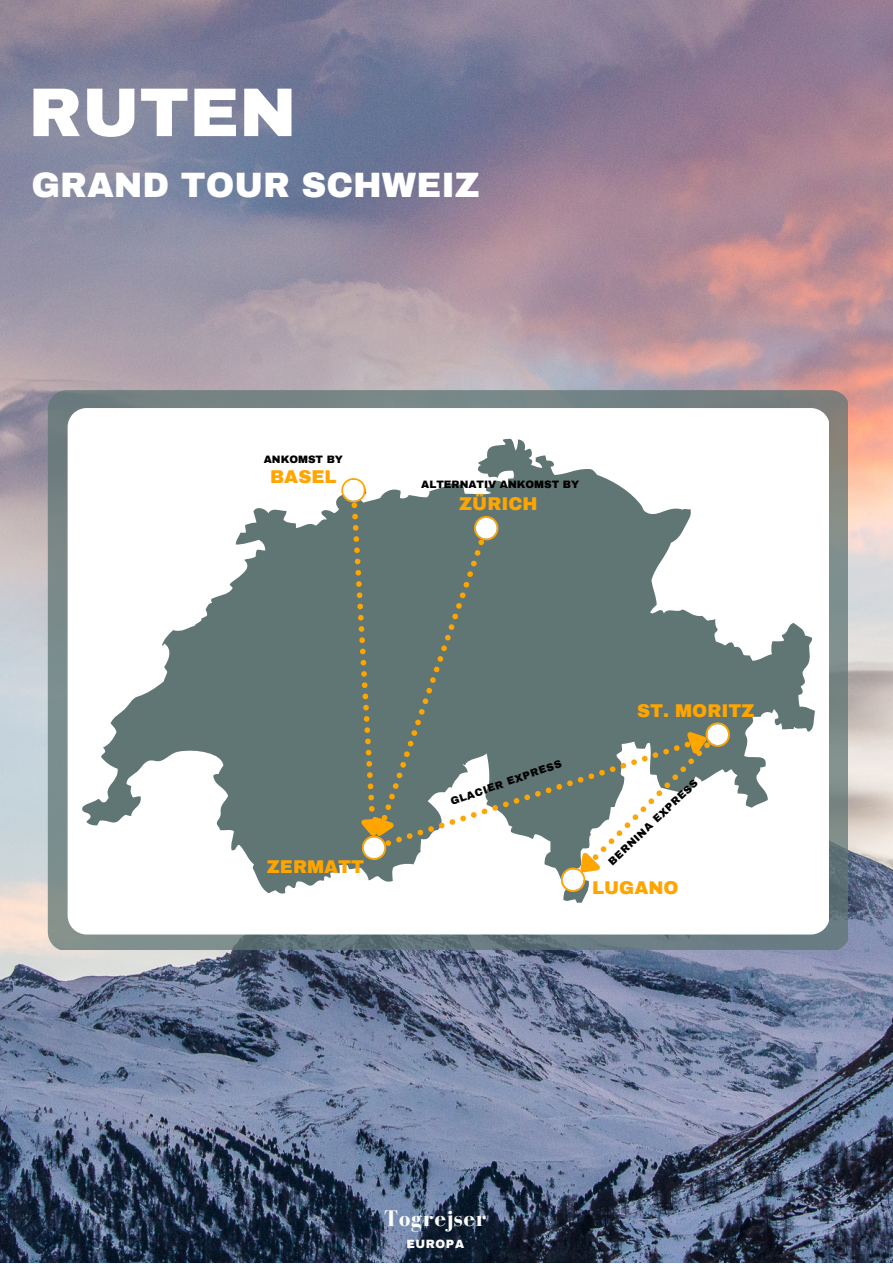
<style>
.page{position:relative;width:893px;height:1264px;background:#fff}
.page>*{position:absolute;margin:0;border:0;box-sizing:border-box;transform-origin:0 0}
.t1{font:900 69px "Archivo";color:#fff}
.t2{font:900 34.5px "Archivo";color:#fff}
.t3{font:700 23.25px "Bodoni FLF";letter-spacing:.04em;color:#fcfdfc}
.t4{font:900 18.15px "Archivo";color:#ffa500}
.t5{font:900 11.7px "Archivo";letter-spacing:.05em;color:#fcfdfc}
.t6{font:900 10.5px "Archivo";color:#000}
</style>
<div class="page">
<img style="left:0;top:0;width:892px;height:1262px">
<svg style="left:48px;top:390px;width:799px;height:559px;background:#788687"></svg>
<svg style="left:68px;top:408px;width:760px;height:526px"></svg>
<svg style="left:82px;top:439px;width:732px;height:464px"></svg>
<svg style="left:341px;top:478px;width:389px;height:414px"></svg>
<h1 class="t1" style="left:28px;top:75px;width:270px">RUTEN</h1>
<h2 class="t2" style="left:31px;top:167px;width:449px">GRAND TOUR SCHWEIZ</h2>
<p class="t6" style="left:264px;top:453px;width:81px">ANKOMST BY</p>
<h3 class="t4" style="left:270px;top:467px;width:68px">BASEL</h3>
<p class="t6" style="left:421px;top:478px;width:159px">ALTERNATIV ANKOMST BY</p>
<h3 class="t4" style="left:459px;top:494px;width:80px">ZÜRICH</h3>
<h3 class="t4" style="left:267px;top:856px;width:99px">ZERMATT</h3>
<p class="t6" style="left:449px;top:796px;width:118px;rotate:-19deg">GLACIER EXPRESS</p>
<h3 class="t4" style="left:637px;top:701px;width:119px">ST. MORITZ</h3>
<p class="t6" style="left:606px;top:859px;width:120px;rotate:-44deg">BERNINA EXPRESS</p>
<h3 class="t4" style="left:592px;top:878px;width:88px">LUGANO</h3>
<h3 class="t3" style="left:384px;top:1205px;width:104px">Togrejser</h3>
<p class="t5" style="left:406px;top:1238px;width:59px">EUROPA</p>
</div>
